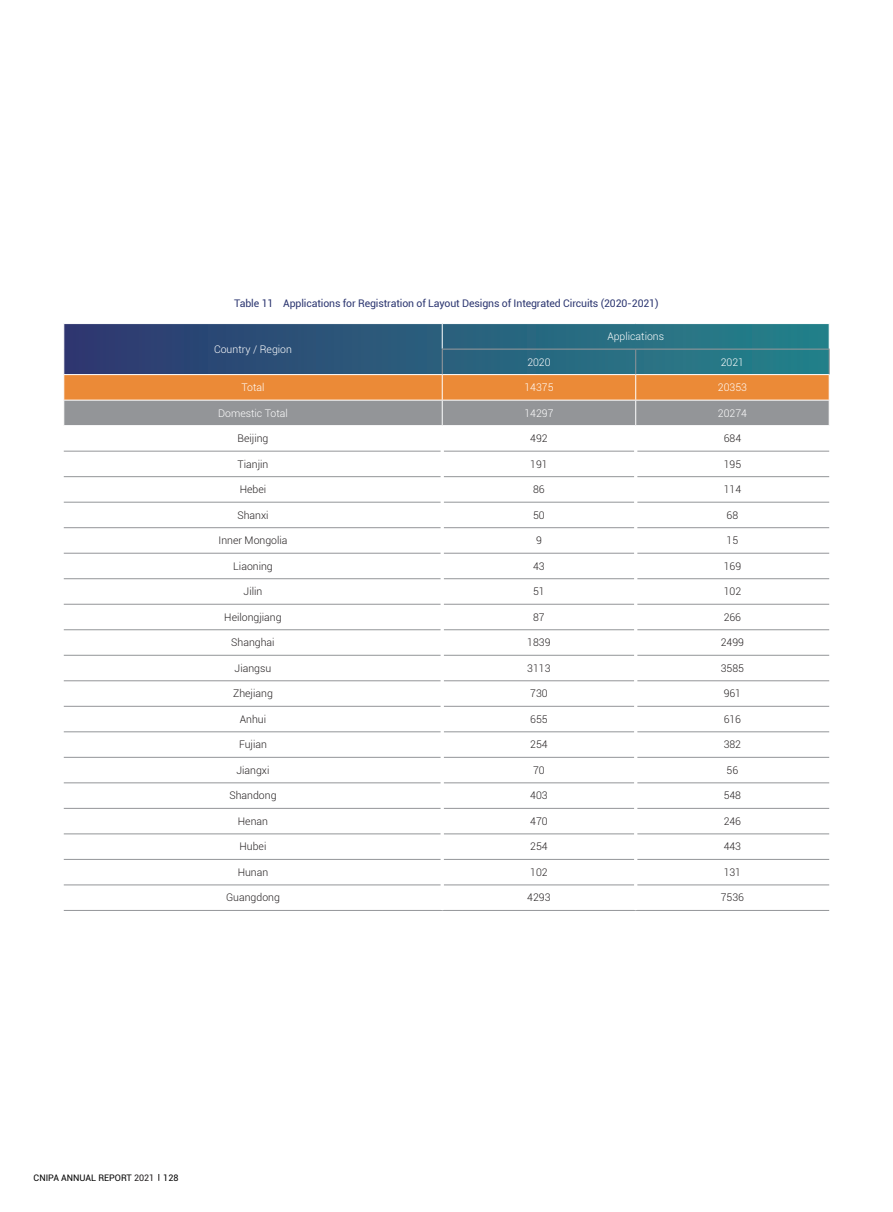
<style>
.page{position:relative;width:893px;height:1212px;background:#fff}
.page>*{position:absolute;margin:0;border:0;box-sizing:border-box;transform-origin:0 0}
.t1{font:300 10.5px "Roboto";color:#231f20}
.t2{font:10.5px "Roboto";letter-spacing:-.01em;color:#2d3771}
.t3{font:300 10.5px "Roboto";color:#fff}
.t4{font:9px "Roboto";color:#030303}
.s1{color:#231f20}
</style>
<div class="page">
<svg style="left:63px;top:324px;width:767px;height:102px;background:#787b77"></svg>
<hr style="left:64px;top:451px;width:377px;height:1px;background:#939598">
<hr style="left:64px;top:476px;width:377px;height:1px;background:#939598">
<hr style="left:64px;top:502px;width:377px;height:1px;background:#939598">
<hr style="left:64px;top:527px;width:377px;height:1px;background:#939598">
<hr style="left:64px;top:553px;width:377px;height:1px;background:#939598">
<hr style="left:64px;top:578px;width:377px;height:1px;background:#939598">
<hr style="left:64px;top:604px;width:377px;height:1px;background:#939598">
<hr style="left:444px;top:451px;width:190px;height:1px;background:#939598">
<hr style="left:444px;top:476px;width:190px;height:1px;background:#939598">
<hr style="left:444px;top:502px;width:190px;height:1px;background:#939598">
<hr style="left:444px;top:527px;width:190px;height:1px;background:#939598">
<hr style="left:444px;top:553px;width:190px;height:1px;background:#939598">
<hr style="left:444px;top:578px;width:190px;height:1px;background:#939598">
<hr style="left:444px;top:604px;width:190px;height:1px;background:#939598">
<hr style="left:637px;top:451px;width:192px;height:1px;background:#939598">
<hr style="left:637px;top:476px;width:192px;height:1px;background:#939598">
<hr style="left:637px;top:502px;width:192px;height:1px;background:#939598">
<hr style="left:637px;top:527px;width:192px;height:1px;background:#939598">
<hr style="left:637px;top:553px;width:192px;height:1px;background:#939598">
<hr style="left:637px;top:578px;width:192px;height:1px;background:#939598">
<hr style="left:637px;top:604px;width:192px;height:1px;background:#939598">
<hr style="left:64px;top:629px;width:377px;height:1px;background:#939598">
<hr style="left:444px;top:629px;width:190px;height:1px;background:#939598">
<hr style="left:637px;top:629px;width:192px;height:1px;background:#939598">
<hr style="left:64px;top:655px;width:377px;height:1px;background:#939598">
<hr style="left:444px;top:655px;width:190px;height:1px;background:#939598">
<hr style="left:637px;top:655px;width:192px;height:1px;background:#939598">
<hr style="left:64px;top:680px;width:377px;height:1px;background:#939598">
<hr style="left:64px;top:706px;width:377px;height:1px;background:#939598">
<hr style="left:64px;top:731px;width:377px;height:1px;background:#939598">
<hr style="left:64px;top:757px;width:377px;height:1px;background:#939598">
<hr style="left:64px;top:782px;width:377px;height:1px;background:#939598">
<hr style="left:64px;top:808px;width:377px;height:1px;background:#939598">
<hr style="left:64px;top:833px;width:377px;height:1px;background:#939598">
<hr style="left:64px;top:859px;width:377px;height:1px;background:#939598">
<hr style="left:64px;top:884px;width:377px;height:1px;background:#939598">
<hr style="left:64px;top:910px;width:378px;height:1px;background:#939598">
<hr style="left:444px;top:680px;width:190px;height:1px;background:#939598">
<hr style="left:444px;top:706px;width:190px;height:1px;background:#939598">
<hr style="left:444px;top:731px;width:190px;height:1px;background:#939598">
<hr style="left:444px;top:757px;width:190px;height:1px;background:#939598">
<hr style="left:444px;top:782px;width:190px;height:1px;background:#939598">
<hr style="left:444px;top:808px;width:190px;height:1px;background:#939598">
<hr style="left:444px;top:833px;width:190px;height:1px;background:#939598">
<hr style="left:444px;top:859px;width:190px;height:1px;background:#939598">
<hr style="left:444px;top:884px;width:190px;height:1px;background:#939598">
<hr style="left:442px;top:910px;width:194px;height:1px;background:#939598">
<hr style="left:637px;top:680px;width:192px;height:1px;background:#939598">
<hr style="left:637px;top:706px;width:192px;height:1px;background:#939598">
<hr style="left:637px;top:731px;width:192px;height:1px;background:#939598">
<hr style="left:637px;top:757px;width:192px;height:1px;background:#939598">
<hr style="left:637px;top:782px;width:192px;height:1px;background:#939598">
<hr style="left:637px;top:808px;width:192px;height:1px;background:#939598">
<hr style="left:637px;top:833px;width:192px;height:1px;background:#939598">
<hr style="left:637px;top:859px;width:192px;height:1px;background:#939598">
<hr style="left:637px;top:884px;width:192px;height:1px;background:#939598">
<hr style="left:636px;top:910px;width:193px;height:1px;background:#939598">
<p class="t2" style="left:234px;top:296px;width:426px">Table 11 Applications for Registration of Layout Designs of Integrated Circuits (2020-2021)</p>
<p class="t3" style="left:214px;top:342px;width:79px">Country / Region</p>
<p class="t3" style="left:607px;top:329px;width:58px">Applications</p>
<p class="t3" style="left:527px;top:355px;width:25px">2020</p>
<p class="t3" style="left:721px;top:355px;width:25px">2021</p>
<p class="t3" style="left:241px;top:380px;width:25px">Total</p>
<p class="t3" style="left:524px;top:380px;width:31px">14375</p>
<p class="t3" style="left:718px;top:380px;width:31px">20353</p>
<p class="t3" style="left:218px;top:406px;width:71px">Domestic Total</p>
<p class="t3" style="left:524px;top:406px;width:31px">14297</p>
<p class="t3" style="left:718px;top:406px;width:31px">20274</p>
<p class="t1" style="left:238px;top:431px;width:32px">Beijing</p>
<p class="t1" style="left:530px;top:431px;width:19px">492</p>
<p class="t1" style="left:724px;top:431px;width:19px">684</p>
<p class="t1" style="left:238px;top:457px;width:32px">Tianjin</p>
<p class="t1" style="left:530px;top:457px;width:19px">191</p>
<p class="t1" style="left:724px;top:457px;width:19px">195</p>
<p class="t1" style="left:240px;top:482px;width:28px">Hebei</p>
<p class="t1" style="left:533px;top:482px;width:13px">86</p>
<p class="t1" style="left:724px;top:482px;width:19px">114</p>
<p class="t1" style="left:237px;top:508px;width:33px">Shanxi</p>
<p class="t1" style="left:533px;top:508px;width:13px">50</p>
<p class="t1" style="left:727px;top:508px;width:13px">68</p>
<p class="t1" style="left:219px;top:533px;width:70px">Inner Mongolia</p>
<p class="t1" style="left:536px;top:533px;width:7px">9</p>
<p class="t1" style="left:727px;top:533px;width:13px">15</p>
<p class="t1" style="left:233px;top:559px;width:41px">Liaoning</p>
<p class="t1" style="left:533px;top:559px;width:13px">43</p>
<p class="t1" style="left:724px;top:559px;width:19px">169</p>
<p class="t1" style="left:244px;top:584px;width:20px">Jilin</p>
<p class="t1" style="left:533px;top:584px;width:13px">51</p>
<p class="t1" style="left:724px;top:584px;width:19px">102</p>
<p class="t1" style="left:224px;top:610px;width:59px">Heilongjiang</p>
<p class="t1" style="left:533px;top:610px;width:13px">87</p>
<p class="t1" style="left:724px;top:610px;width:19px">266</p>
<p class="t1" style="left:231px;top:635px;width:45px">Shanghai</p>
<p class="t1" style="left:527px;top:635px;width:25px">1839</p>
<p class="t1" style="left:721px;top:635px;width:25px">2499</p>
<p class="t1" style="left:235px;top:661px;width:38px">Jiangsu</p>
<p class="t1" style="left:527px;top:661px;width:25px">3113</p>
<p class="t1" style="left:721px;top:661px;width:25px">3585</p>
<p class="t1" style="left:233px;top:686px;width:41px">Zhejiang</p>
<p class="t1" style="left:530px;top:686px;width:19px">730</p>
<p class="t1" style="left:724px;top:686px;width:19px">961</p>
<p class="t1" style="left:240px;top:712px;width:28px">Anhui</p>
<p class="t1" style="left:530px;top:712px;width:19px">655</p>
<p class="t1" style="left:724px;top:712px;width:19px">616</p>
<p class="t1" style="left:239px;top:737px;width:29px">Fujian</p>
<p class="t1" style="left:530px;top:737px;width:19px">254</p>
<p class="t1" style="left:724px;top:737px;width:19px">382</p>
<p class="t1" style="left:236px;top:763px;width:35px">Jiangxi</p>
<p class="t1" style="left:533px;top:763px;width:13px">70</p>
<p class="t1" style="left:727px;top:763px;width:13px">56</p>
<p class="t1" style="left:229px;top:788px;width:49px">Shandong</p>
<p class="t1" style="left:530px;top:788px;width:19px">403</p>
<p class="t1" style="left:724px;top:788px;width:19px">548</p>
<p class="t1" style="left:238px;top:814px;width:32px">Henan</p>
<p class="t1" style="left:530px;top:814px;width:19px">470</p>
<p class="t1" style="left:724px;top:814px;width:19px">246</p>
<p class="t1" style="left:240px;top:839px;width:28px">Hubei</p>
<p class="t1" style="left:530px;top:839px;width:19px">254</p>
<p class="t1" style="left:724px;top:839px;width:19px">443</p>
<p class="t1" style="left:238px;top:865px;width:32px">Hunan</p>
<p class="t1" style="left:530px;top:865px;width:19px">102</p>
<p class="t1" style="left:724px;top:865px;width:19px">131</p>
<p class="t1" style="left:226px;top:890px;width:55px">Guangdong</p>
<p class="t1" style="left:527px;top:890px;width:25px">4293</p>
<p class="t1" style="left:721px;top:890px;width:25px">7536</p>
<p class="t4" style="left:34px;top:1171px;width:146px">CNIPA ANNUAL REPORT <span class="s1">2021</span> 128</p>
</div>
